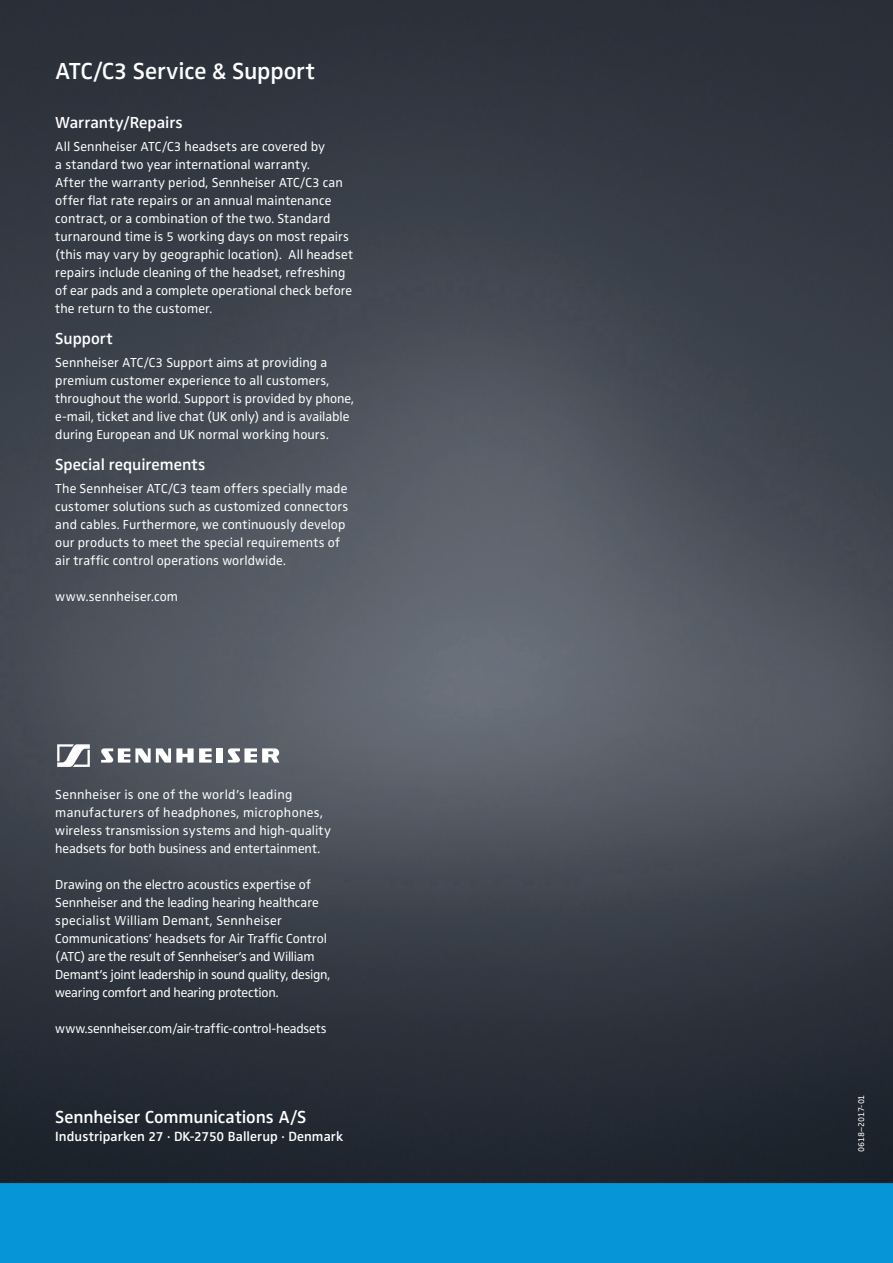
<style>
.page{position:relative;width:893px;height:1263px;background:#fff}
.page>*{position:absolute;margin:0;border:0;box-sizing:border-box;transform-origin:0 0}
.t1{font:600 24px "Sennheiser";letter-spacing:-.005em;color:#fff}
.t2{font:600 18px "Sennheiser";letter-spacing:-.005em;color:#fff}
.t3{font:600 16.5px "Sennheiser";color:#fff}
.t4{font:600 13.8px "Sennheiser";letter-spacing:.005em;color:#fff}
.t5{font:13.5px/18px "Sennheiser";letter-spacing:.005em;color:#fff}
.t6{font:13.5px "Sennheiser";letter-spacing:-.015em;color:#fff}
.t7{font:9px "Sennheiser";letter-spacing:-.02em;color:#fff}
</style>
<div class="page">
<img style="left:0;top:0;width:893px;height:1141px">
<svg style="left:57px;top:744px;width:33px;height:23px"></svg>
<div style="left:217px;top:748px;width:6px;height:14px;background:#fff"></div>
<svg style="left:101px;top:748px;width:111px;height:14px"></svg>
<svg style="left:228px;top:748px;width:51px;height:14px"></svg>
<svg style="left:0;top:1141px;width:893px;height:122px;background:#0e6e9c"></svg>
<h1 class="t1" style="left:55px;top:57px;width:261px">ATC/C3 Service &amp; Support</h1>
<p class="t3" style="left:55px;top:113px;width:129px">Warranty/Repairs</p>
<p class="t5" style="left:55px;top:137px;width:299px">All Sennheiser ATC/C3 headsets are covered by<br>a standard two year international warranty.<br>After the warranty period, Sennheiser ATC/C3 can offer flat rate repairs or an annual maintenance contract, or a combination of the two. Standard turnaround time is 5 working days on most repairs (this may vary by geographic location). All headset repairs include cleaning of the headset, refreshing of ear pads and a complete operational check before the return to the customer.</p>
<p class="t3" style="left:55px;top:329px;width:59px">Support</p>
<p class="t5" style="left:55px;top:353px;width:300px">Sennheiser ATC/C3 Support aims at providing a premium customer experience to all customers, throughout the world. Support is provided by phone, e-mail, ticket and live chat (UK only) and is available during European and UK normal working hours.</p>
<p class="t3" style="left:55px;top:455px;width:152px">Special requirements</p>
<p class="t5" style="left:55px;top:479px;width:294px">The Sennheiser ATC/C3 team offers specially made customer solutions such as customized connectors and cables. Furthermore, we continuously develop our products to meet the special requirements of air traffic control operations worldwide.</p>
<p class="t5" style="left:55px;top:587px;width:124px">www.sennheiser.com</p>
<p class="t5" style="left:55px;top:785px;width:277px">Sennheiser is one of the world’s leading manufacturers of headphones, microphones, wireless transmission systems and high-quality headsets for both business and entertainment.</p>
<p class="t5" style="left:55px;top:875px;width:277px">Drawing on the electro acoustics expertise of Sennheiser and the leading hearing healthcare specialist William Demant, Sennheiser Communications’ headsets for Air Traffic Control (ATC) are the result of Sennheiser’s and William Demant’s joint leadership in sound quality, design, wearing comfort and hearing protection.</p>
<p class="t6" style="left:55px;top:1020px;width:273px">www.sennheiser.com/air-traffic-control-headsets</p>
<h2 class="t2" style="left:55px;top:1106px;width:253px">Sennheiser Communications A/S</h2>
<p class="t4" style="left:55px;top:1128px;width:289px">Industriparken 27 · DK-2750 Ballerup · Denmark</p>
<p class="t7" style="left:856px;top:1152px;width:59px;rotate:-90deg">0618–2017-01</p>
</div>
